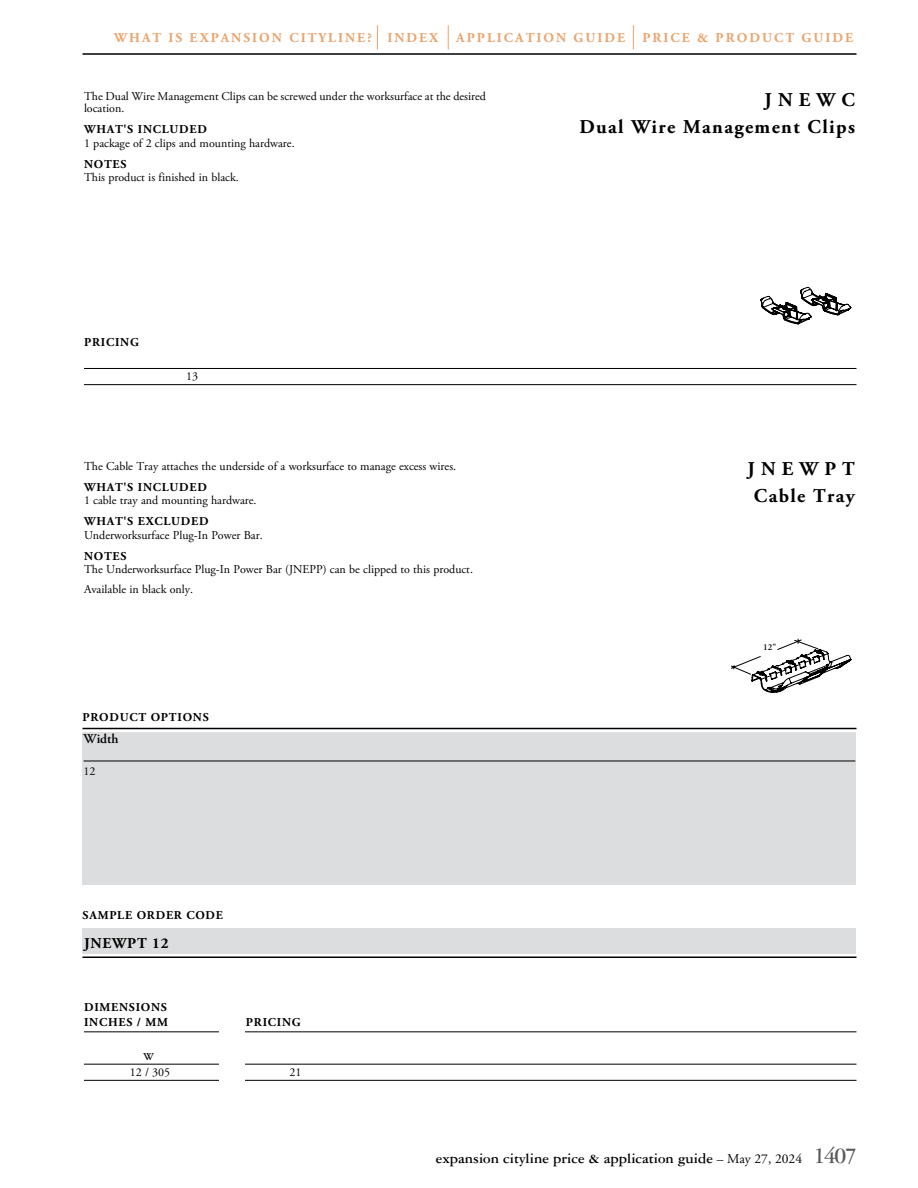
<style>
.page{position:relative;width:918px;height:1188px;background:#fff}
.page>*{position:absolute;margin:0;border:0;box-sizing:border-box;transform-origin:0 0}
.t1{font:700 19.5px/27px "Adobe Garamond Pro";letter-spacing:.07em;color:#000;text-align:right}
.t2{font:700 15px "Garamond Three";color:#000}
.t3{font:700 15px "Adobe Garamond Pro";letter-spacing:.05em;color:#000}
.t4{font:700 13.5px "Adobe Garamond Pro";letter-spacing:.15em;color:#eca36c}
.t5{font:600 13.5px "Adobe Garamond Pro";color:#000}
.t6{font:12px/12px "Adobe Garamond Pro";color:#000}
.t7{font:700 12px/15px "Adobe Garamond Pro";letter-spacing:.065em;color:#000}
.t8{font:600 10.5px "Adobe Garamond Pro";color:#000}
.t9{font:600 9px "Adobe Garamond Pro";color:#000}
.s1{font-weight:400;font-size:13.5px}
.s2{font-family:"Adobe Garamond Pro";font-weight:400;font-size:13.5px}
.s3{font-size:24px;color:#58595b}
</style>
<div class="page">
<hr style="left:82px;top:53px;width:774px;height:2px;background:#000">
<svg style="left:633px;top:25px;width:1px;height:24px"></svg>
<svg style="left:377px;top:25px;width:1px;height:24px"></svg>
<svg style="left:448px;top:25px;width:1px;height:24px"></svg>
<svg style="left:761px;top:287px;width:90px;height:37px"></svg>
<svg style="left:731px;top:639px;width:120px;height:54px"></svg>
<div style="left:82px;top:732px;width:774px;height:153px;background:#dcddde"></div>
<hr style="left:84px;top:761px;width:771px;height:1px;background:#000">
<hr style="left:82px;top:728px;width:774px;height:1px;background:#000">
<hr style="left:82px;top:957px;width:774px;height:1px;background:#000">
<div style="left:82px;top:928px;width:774px;height:26px;background:#dcddde"></div>
<hr style="left:84px;top:368px;width:772px;height:1px;background:#000">
<hr style="left:84px;top:384px;width:772px;height:1px;background:#000">
<hr style="left:84px;top:1032px;width:772px;height:1px;background:#000">
<hr style="left:84px;top:1064px;width:772px;height:1px;background:#000">
<hr style="left:84px;top:1080px;width:772px;height:1px;background:#000">
<div style="left:219px;top:1001px;width:25px;height:133px;background:#fff"></div>
<p class="t4" style="left:114px;top:30px;width:326px">WHAT IS EXPANSION CITYLINE? INDEX</p>
<p class="t4" style="left:456px;top:30px;width:170px">APPLICATION GUIDE</p>
<p class="t4" style="left:642px;top:30px;width:212px">PRICE &amp; PRODUCT GUIDE</p>
<p class="t6" style="left:84px;top:91px;width:404px">The Dual Wire Management Clips can be screwed under the worksurface at the desired location.</p>
<p class="t7" style="left:84px;top:122px;width:124px">WHAT'S INCLUDED</p>
<p class="t6" style="left:84px;top:137px;width:212px">1 package of 2 clips and mounting hardware.</p>
<p class="t7" style="left:84px;top:157px;width:44px">NOTES</p>
<p class="t6" style="left:84px;top:172px;width:156px">This product is finished in black.</p>
<p class="t7" style="left:84px;top:335px;width:56px">PRICING</p>
<p class="t6" style="left:186px;top:371px;width:13px">13</p>
<p class="t6" style="left:84px;top:460px;width:374px">The Cable Tray attaches the underside of a worksurface to manage excess wires.</p>
<p class="t7" style="left:84px;top:480px;width:124px">WHAT'S INCLUDED</p>
<p class="t6" style="left:84px;top:495px;width:174px">1 cable tray and mounting hardware.</p>
<p class="t7" style="left:84px;top:514px;width:126px">WHAT'S EXCLUDED</p>
<p class="t6" style="left:84px;top:529px;width:180px">Underworksurface Plug-In Power Bar.</p>
<p class="t7" style="left:84px;top:549px;width:44px">NOTES</p>
<p class="t6" style="left:84px;top:560px;width:391px;line-height:19.5px">The Underworksurface Plug-In Power Bar (JNEPP) can be clipped to this product.<br>Available in black only.</p>
<p class="t7" style="left:83px;top:710px;width:128px">PRODUCT OPTIONS</p>
<p class="t5" style="left:84px;top:731px;width:36px">Width</p>
<p class="t6" style="left:84px;top:765px;width:13px">12</p>
<p class="t7" style="left:83px;top:908px;width:142px">SAMPLE ORDER CODE</p>
<p class="t3" style="left:84px;top:935px;width:86px">JNEWPT 12</p>
<p class="t7" style="left:84px;top:1000px;width:85px">DIMENSIONS<br>INCHES / MM</p>
<p class="t7" style="left:246px;top:1015px;width:56px">PRICING</p>
<p class="t8" style="left:144px;top:1050px;width:12px">W</p>
<p class="t6" style="left:130px;top:1067px;width:42px">12 / 305</p>
<p class="t6" style="left:290px;top:1067px;width:13px">21</p>
<h1 class="t1" style="left:579px;top:86px;width:277px">JNEWC<br>Dual Wire Management Clips</h1>
<h1 class="t1" style="left:748px;top:455px;width:109px;text-align:center">JNEWPT<br>Cable Tray</h1>
<p class="t9" style="left:763px;top:642px;width:15px">12"</p>
<p class="t2" style="left:436px;top:1150px;width:423px">expansion cityline price &amp; application guide <span class="s1">–</span> <span class="s2">May 27, 2024</span> <span class="s3">1407</span></p>
</div>
